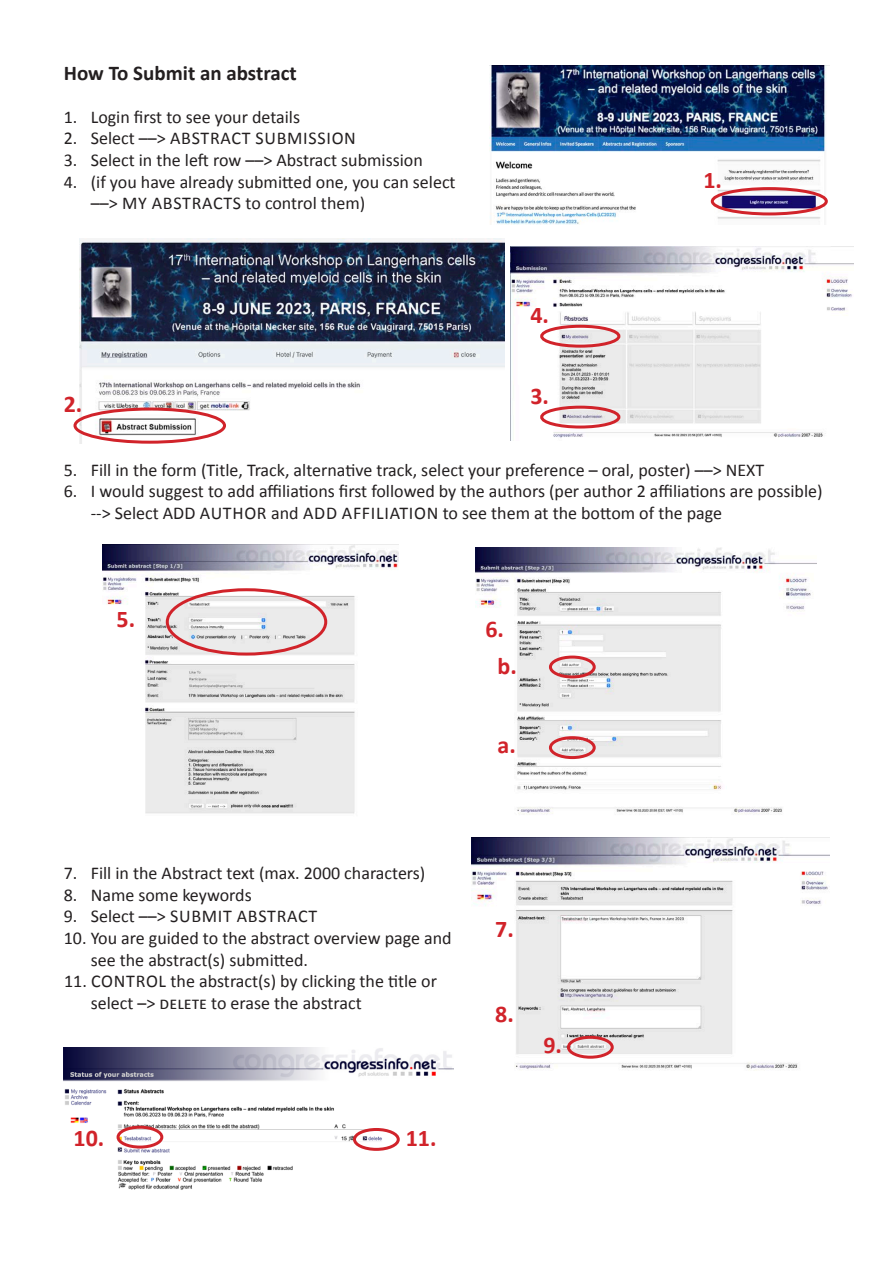
<style>
.page{position:relative;width:893px;height:1263px;background:#fff}
.page>*{position:absolute;margin:0;border:0;box-sizing:border-box;transform-origin:0 0}
.t1{font:700 24px "Calibri";color:#d1232a}
.t2{font:700 21px "Calibri";color:#231f20}
.t3{font:18px/21.6px "Calibri";color:#231f20}
.t4{font:18px "Calibri";letter-spacing:.04em;color:#231f20}
</style>
<div class="page">
<img style="left:102px;top:544px;width:297px;height:270px">
<img style="left:80px;top:239px;width:424px;height:205px">
<div style="left:73px;top:407px;width:153px;height:37px;border:3px solid #d1232a;border-radius:50%"></div>
<img style="left:489px;top:66px;width:339px;height:159px">
<div style="left:711px;top:187px;width:117px;height:28px;border:3px solid #d1232a;border-radius:50%"></div>
<img style="left:510px;top:247px;width:343px;height:193px">
<img style="left:476px;top:547px;width:340px;height:268px">
<img style="left:471px;top:837px;width:358px;height:234px">
<img style="left:64px;top:1047px;width:390px;height:143px">
<div style="left:540px;top:406px;width:80px;height:22px;border:3px solid #d1232a;border-radius:50%"></div>
<div style="left:549px;top:655px;width:47px;height:23px;border:3px solid #d1232a;border-radius:50%"></div>
<div style="left:567px;top:1036px;width:47px;height:23px;border:3px solid #d1232a;border-radius:50%"></div>
<div style="left:117px;top:1126px;width:46px;height:22px;border:3px solid #d1232a;border-radius:50%"></div>
<div style="left:353px;top:1128px;width:47px;height:23px;border:3px solid #d1232a;border-radius:50%"></div>
<div style="left:549px;top:736px;width:47px;height:23px;border:3px solid #d1232a;border-radius:50%"></div>
<div style="left:540px;top:325px;width:80px;height:23px;border:3px solid #d1232a;border-radius:50%"></div>
<div style="left:166px;top:588px;width:161px;height:67px;border:3px solid #d1232a;border-radius:50%"></div>
<p class="t2" style="left:64px;top:59px;width:235px">How To Submit an abstract</p>
<p class="t3" style="left:64px;top:106px;width:238px">1. Login first to see your details</p>
<p class="t4" style="left:64px;top:127px;width:294px">2. Select ––&gt; ABSTRACT SUBMISSION</p>
<p class="t3" style="left:64px;top:149px;width:361px">3. Select in the left row ––&gt; Abstract submission</p>
<p class="t3" style="left:91px;top:171px;width:366px;text-indent:-27px">4. (if you have already submitted one, you can select ––&gt; MY ABSTRACTS to control them)</p>
<h1 class="t1" style="left:64px;top:389px;width:20px">2.</h1>
<h1 class="t1" style="left:530px;top:299px;width:20px">4.</h1>
<h1 class="t1" style="left:530px;top:380px;width:20px">3.</h1>
<h1 class="t1" style="left:703px;top:165px;width:20px">1.</h1>
<p class="t3" style="left:64px;top:459px;width:702px">5. Fill in the form (Title, Track, alternative track, select your preference – oral, poster) ––&gt; NEXT</p>
<p class="t3" style="left:91px;top:480px;width:733px;text-indent:-27px">6. I would suggest to add affiliations first followed by the authors (per author 2 affiliations are possible) --&gt; Select ADD AUTHOR and ADD AFFILIATION to see them at the bottom of the page</p>
<h1 class="t1" style="left:117px;top:604px;width:20px">5.</h1>
<h1 class="t1" style="left:485px;top:613px;width:20px">6.</h1>
<h1 class="t1" style="left:498px;top:650px;width:21px">b.</h1>
<h1 class="t1" style="left:498px;top:729px;width:20px">a.</h1>
<p class="t3" style="left:64px;top:862px;width:363px">7. Fill in the Abstract text (max. 2000 characters)</p>
<p class="t3" style="left:64px;top:884px;width:189px">8. Name some keywords</p>
<p class="t4" style="left:64px;top:905px;width:255px">9. Select ––&gt; SUBMIT ABSTRACT</p>
<p class="t3" style="left:91px;top:927px;width:362px;text-indent:-27px">10. You are guided to the abstract overview page and see the abstract(s) submitted.</p>
<p class="t3" style="left:91px;top:970px;width:348px;text-indent:-27px">11. CONTROL the abstract(s) by clicking the title or select –&gt; delete to erase the abstract</p>
<h1 class="t1" style="left:74px;top:1123px;width:32px">10.</h1>
<h1 class="t1" style="left:406px;top:1123px;width:32px">11.</h1>
<h1 class="t1" style="left:495px;top:914px;width:20px">7.</h1>
<h1 class="t1" style="left:495px;top:998px;width:20px">8.</h1>
<h1 class="t1" style="left:543px;top:1029px;width:20px">9.</h1>
</div>
